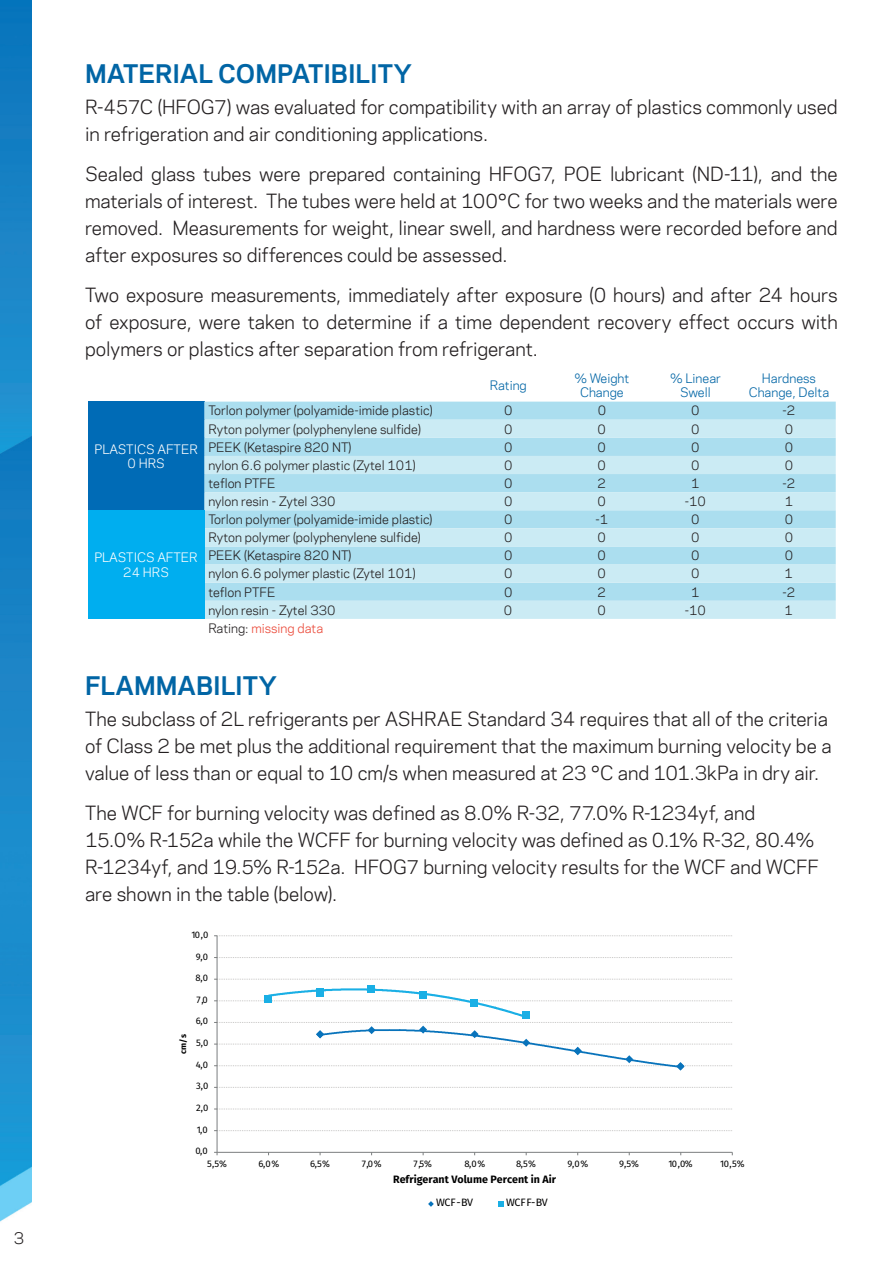
<style>
.page{position:relative;width:893px;height:1263px;background:#fff}
.page>*{position:absolute;margin:0;border:0;box-sizing:border-box;transform-origin:0 0}
.t1{font:700 24px "Chemours Sans";color:#0165a5}
.t2{font:18px/27px "Chemours Sans";letter-spacing:-.005em;color:#231f20}
.t3{font:15px "Chemours Sans";color:#231f20}
.t4{font:12px "Chemours Sans";color:#231f20}
.t5{font:12px/14.4px "Chemours Sans";color:#0165a5;text-align:center}
.t6{font:12px/14.4px "Chemours Sans";color:#fff;text-align:center}
.t7{font:12px "Chemours Sans";color:#eb4939}
.t8{font:700 10.65px "Fira Sans";color:#000001}
.t9{font:10.65px "Fira Sans";letter-spacing:-.05em;color:#000001}
.t10{font:9.45px "Fira Sans";color:#000001}
.t11{font:700 8.25px "Fira Sans";color:#000001}
.s1{color:#231f20}
</style>
<div class="page">
<img style="left:0;top:0;width:32px;height:1222px">
<div style="left:88px;top:402px;width:116px;height:108px;background:#006bb6"></div>
<div style="left:204px;top:402px;width:632px;height:18px;background:#abdeef"></div>
<svg style="left:204px;top:420px;width:632px;height:199px;background:#bce5f1"></svg>
<div style="left:88px;top:510px;width:116px;height:109px;background:#00aeef"></div>
<hr style="left:217px;top:936px;width:1px;height:216px;background:#7b7e7f">
<svg style="left:214px;top:1130px;width:518px;height:1px"></svg>
<svg style="left:214px;top:1108px;width:518px;height:1px"></svg>
<svg style="left:214px;top:1087px;width:518px;height:1px"></svg>
<svg style="left:214px;top:979px;width:518px;height:1px"></svg>
<svg style="left:214px;top:957px;width:518px;height:1px"></svg>
<svg style="left:214px;top:935px;width:518px;height:1px"></svg>
<hr style="left:217px;top:1152px;width:515px;height:1px;background:#7b7e7f">
<div style="left:367px;top:985px;width:8px;height:8px;background:#1aafe5"></div>
<svg style="left:214px;top:987px;width:518px;height:83px"></svg>
<svg style="left:428px;top:1201px;width:6px;height:6px"></svg>
<svg style="left:498px;top:1201px;width:6px;height:6px"></svg>
<p class="t3" style="left:14px;top:1227px;width:12px">3</p>
<h1 class="t1" style="left:85px;top:56px;width:328px">MATERIAL COMPATIBILITY</h1>
<p class="t2" style="left:85px;top:93px;width:754px">R-457C (HFOG7) was evaluated for compatibility with an array of plastics commonly used in refrigeration and air conditioning applications.</p>
<p class="t2" style="left:85px;top:160px;width:754px;text-align:justify">Sealed glass tubes were prepared containing HFOG7, POE lubricant (ND-11), and the materials of interest. The tubes were held at 100°C for two weeks and the materials were removed. Measurements for weight, linear swell, and hardness were recorded before and after exposures so differences could be assessed.</p>
<p class="t2" style="left:85px;top:280px;width:754px;text-align:justify">Two exposure measurements, immediately after exposure (0 hours) and after 24 hours of exposure, were taken to determine if a time dependent recovery effect occurs with polymers or plastics after separation from refrigerant.</p>
<p class="t6" style="left:95px;top:441px;width:105px">PLASTICS AFTER<br>0 HRS</p>
<p class="t6" style="left:94px;top:550px;width:105px">PLASTICS AFTER<br>24 HRS</p>
<p class="t5" style="left:490px;top:378px;width:38px">Rating</p>
<p class="t5" style="left:574px;top:370px;width:56px">% Weight<br>Change</p>
<p class="t5" style="left:670px;top:370px;width:52px">% Linear<br>Swell</p>
<p class="t5" style="left:749px;top:370px;width:82px">Hardness<br>Change, Delta</p>
<p class="t4" style="left:208px;top:402px;width:226px">Torlon polymer (polyamide-imide plastic)</p>
<p class="t4" style="left:504px;top:402px;width:10px">0</p>
<p class="t4" style="left:598px;top:402px;width:10px">0</p>
<p class="t4" style="left:691px;top:402px;width:10px">0</p>
<p class="t4" style="left:783px;top:402px;width:14px">-2</p>
<p class="t4" style="left:208px;top:420px;width:214px">Ryton polymer (polyphenylene sulfide)</p>
<p class="t4" style="left:504px;top:420px;width:10px">0</p>
<p class="t4" style="left:598px;top:420px;width:10px">0</p>
<p class="t4" style="left:691px;top:420px;width:10px">0</p>
<p class="t4" style="left:785px;top:420px;width:10px">0</p>
<p class="t4" style="left:208px;top:438px;width:144px">PEEK (Ketaspire 820 NT)</p>
<p class="t4" style="left:504px;top:438px;width:10px">0</p>
<p class="t4" style="left:598px;top:438px;width:10px">0</p>
<p class="t4" style="left:691px;top:438px;width:10px">0</p>
<p class="t4" style="left:785px;top:438px;width:10px">0</p>
<p class="t4" style="left:208px;top:456px;width:209px">nylon 6.6 polymer plastic (Zytel 101)</p>
<p class="t4" style="left:504px;top:456px;width:10px">0</p>
<p class="t4" style="left:598px;top:456px;width:10px">0</p>
<p class="t4" style="left:691px;top:456px;width:10px">0</p>
<p class="t4" style="left:785px;top:456px;width:10px">0</p>
<p class="t4" style="left:208px;top:474px;width:69px">teflon PTFE</p>
<p class="t4" style="left:504px;top:474px;width:10px">0</p>
<p class="t4" style="left:598px;top:474px;width:10px">2</p>
<p class="t4" style="left:691px;top:474px;width:10px">1</p>
<p class="t4" style="left:782px;top:474px;width:14px">-2</p>
<p class="t4" style="left:208px;top:492px;width:129px">nylon resin - Zytel 330</p>
<p class="t4" style="left:504px;top:492px;width:10px">0</p>
<p class="t4" style="left:598px;top:492px;width:10px">0</p>
<p class="t4" style="left:685px;top:492px;width:23px">-10</p>
<p class="t4" style="left:785px;top:492px;width:10px">1</p>
<p class="t4" style="left:208px;top:510px;width:226px">Torlon polymer (polyamide-imide plastic)</p>
<p class="t4" style="left:504px;top:510px;width:10px">0</p>
<p class="t4" style="left:595px;top:510px;width:14px">-1</p>
<p class="t4" style="left:691px;top:510px;width:10px">0</p>
<p class="t4" style="left:785px;top:510px;width:10px">0</p>
<p class="t4" style="left:208px;top:529px;width:214px">Ryton polymer (polyphenylene sulfide)</p>
<p class="t4" style="left:504px;top:529px;width:10px">0</p>
<p class="t4" style="left:598px;top:529px;width:10px">0</p>
<p class="t4" style="left:691px;top:529px;width:10px">0</p>
<p class="t4" style="left:785px;top:529px;width:10px">0</p>
<p class="t4" style="left:208px;top:547px;width:144px">PEEK (Ketaspire 820 NT)</p>
<p class="t4" style="left:504px;top:547px;width:10px">0</p>
<p class="t4" style="left:598px;top:547px;width:10px">0</p>
<p class="t4" style="left:691px;top:547px;width:10px">0</p>
<p class="t4" style="left:785px;top:547px;width:10px">0</p>
<p class="t4" style="left:208px;top:565px;width:209px">nylon 6.6 polymer plastic (Zytel 101)</p>
<p class="t4" style="left:504px;top:565px;width:10px">0</p>
<p class="t4" style="left:598px;top:565px;width:10px">0</p>
<p class="t4" style="left:691px;top:565px;width:10px">0</p>
<p class="t4" style="left:785px;top:565px;width:10px">1</p>
<p class="t4" style="left:208px;top:583px;width:69px">teflon PTFE</p>
<p class="t4" style="left:504px;top:583px;width:10px">0</p>
<p class="t4" style="left:597px;top:583px;width:10px">2</p>
<p class="t4" style="left:691px;top:583px;width:10px">1</p>
<p class="t4" style="left:782px;top:583px;width:14px">-2</p>
<p class="t4" style="left:208px;top:601px;width:129px">nylon resin - Zytel 330</p>
<p class="t4" style="left:504px;top:601px;width:10px">0</p>
<p class="t4" style="left:597px;top:601px;width:10px">0</p>
<p class="t4" style="left:685px;top:601px;width:23px">-10</p>
<p class="t4" style="left:785px;top:601px;width:10px">1</p>
<p class="t7" style="left:208px;top:619px;width:116px"><span class="s1">Rating:</span> missing data</p>
<h1 class="t1" style="left:85px;top:668px;width:193px">FLAMMABILITY</h1>
<p class="t2" style="left:85px;top:705px;width:748px">The subclass of 2L refrigerants per ASHRAE Standard 34 requires that all of the criteria of Class 2 be met plus the additional requirement that the maximum burning velocity be a value of less than or equal to 10 cm/s when measured at 23 °C and 101.3kPa in dry air.</p>
<p class="t2" style="left:85px;top:798px;width:735px">The WCF for burning velocity was defined as 8.0% R-32, 77.0% R-1234yf, and 15.0% R-152a while the WCFF for burning velocity was defined as 0.1% R-32, 80.4% R-1234yf, and 19.5% R-152a. HFOG7 burning velocity results for the WCF and WCFF are shown in the table (below).</p>
<p class="t10" style="left:191px;top:927px;width:19px">10,0</p>
<p class="t10" style="left:196px;top:949px;width:14px">9,0</p>
<p class="t10" style="left:196px;top:971px;width:14px">8,0</p>
<p class="t10" style="left:197px;top:992px;width:13px">7,0</p>
<p class="t11" style="left:176px;top:1054px;width:21px;rotate:-90deg">cm/s</p>
<p class="t10" style="left:196px;top:1014px;width:14px">6,0</p>
<p class="t10" style="left:196px;top:1036px;width:14px">5,0</p>
<p class="t10" style="left:196px;top:1057px;width:14px">4,0</p>
<p class="t10" style="left:196px;top:1079px;width:14px">3,0</p>
<p class="t10" style="left:196px;top:1100px;width:14px">2,0</p>
<p class="t10" style="left:197px;top:1122px;width:13px">1,0</p>
<p class="t10" style="left:196px;top:1144px;width:14px">0,0</p>
<p class="t10" style="left:207px;top:1156px;width:21px">5,5%</p>
<p class="t10" style="left:258px;top:1156px;width:22px">6,0%</p>
<p class="t10" style="left:310px;top:1156px;width:21px">6,5%</p>
<p class="t10" style="left:362px;top:1156px;width:21px">7,0%</p>
<p class="t10" style="left:414px;top:1156px;width:20px">7,5%</p>
<p class="t10" style="left:464px;top:1156px;width:22px">8,0%</p>
<p class="t10" style="left:516px;top:1156px;width:21px">8,5%</p>
<p class="t10" style="left:567px;top:1156px;width:22px">9,0%</p>
<p class="t10" style="left:619px;top:1156px;width:21px">9,5%</p>
<p class="t10" style="left:668px;top:1156px;width:26px">10,0%</p>
<p class="t10" style="left:720px;top:1156px;width:26px">10,5%</p>
<p class="t8" style="left:393px;top:1170px;width:165px">Refrigerant Volume Percent in Air</p>
<p class="t9" style="left:436px;top:1194px;width:38px">WCF-BV</p>
<p class="t9" style="left:506px;top:1194px;width:43px">WCFF-BV</p>
</div>
